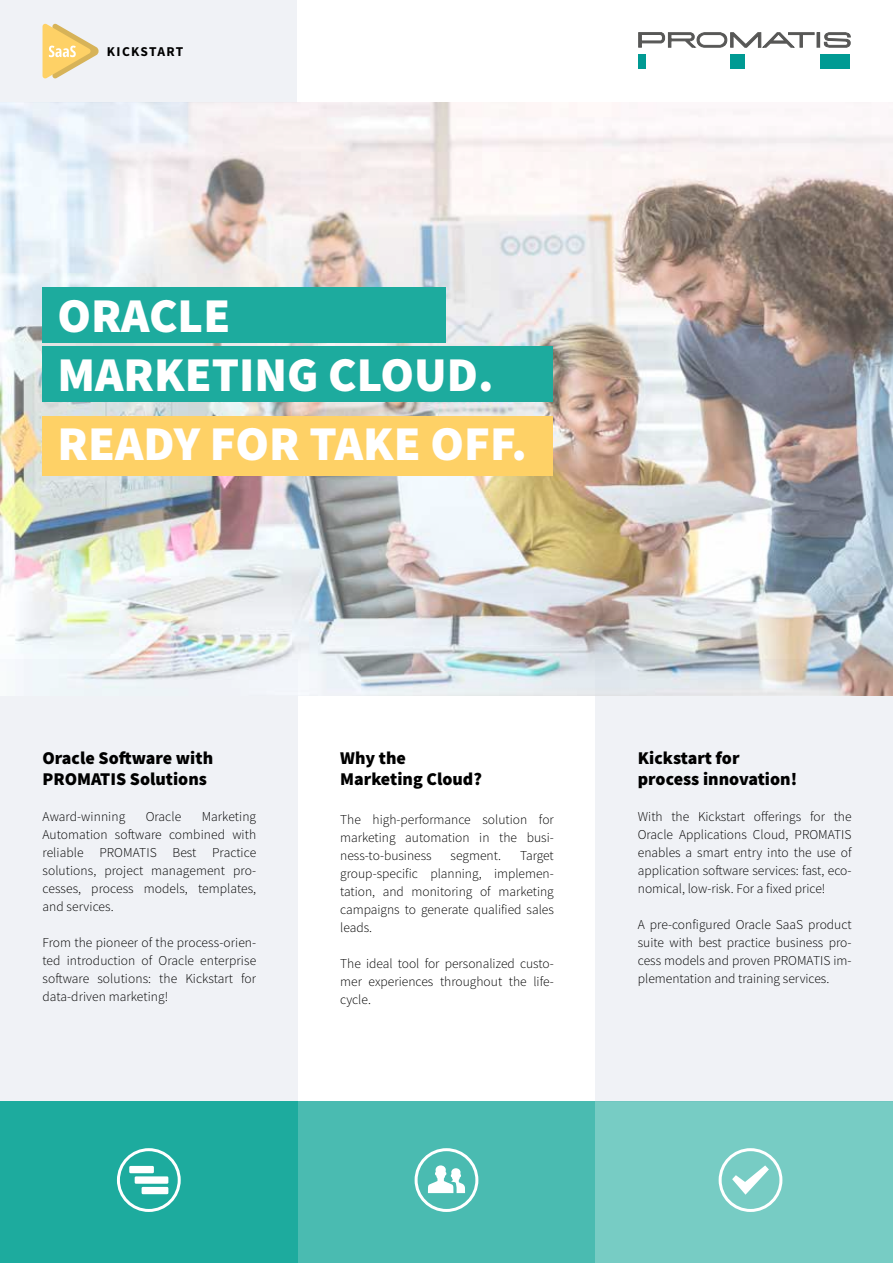
<style>
.page{position:relative;width:893px;height:1263px;background:#fff}
.page>*{position:absolute;margin:0;border:0;box-sizing:border-box;transform-origin:0 0}
.t1{font:900 48.6px/58.8px "Source Sans Pro";color:#fff}
.t2{font:900 18px/21px "Source Sans Pro";color:#000}
.t3{font:300 13.5px/18px "Source Sans Pro";color:#000;text-align:justify}
.t4{font:700 13.5px "Source Sans Pro";letter-spacing:.09em;color:#000}
</style>
<div class="page">
<div style="left:0;top:659px;width:298px;height:442px;background:#f0f2f6"></div>
<div style="left:595px;top:659px;width:298px;height:442px;background:#f0f2f6"></div>
<div style="left:0;top:0;width:298px;height:102px;background:#f0f2f6"></div>
<img style="left:0;top:102px;width:893px;height:593px">
<div style="left:816px;top:32px;width:4px;height:16px;border:1px solid #575756"></div>
<svg style="left:823px;top:32px;width:28px;height:16px"></svg>
<div style="left:638px;top:54px;width:8px;height:15px;background:#009a93"></div>
<div style="left:730px;top:54px;width:15px;height:15px;background:#009a93"></div>
<div style="left:820px;top:54px;width:30px;height:15px;background:#009a93"></div>
<svg style="left:638px;top:32px;width:177px;height:16px"></svg>
<div style="left:0;top:1101px;width:298px;height:162px;background:#1dab9e"></div>
<div style="left:298px;top:1101px;width:297px;height:162px;background:#4abbb1"></div>
<div style="left:43px;top:416px;width:510px;height:60px;background:#fed166"></div>
<div style="left:595px;top:1101px;width:298px;height:162px;background:#77ccc4"></div>
<div style="left:129px;top:1166px;width:25px;height:7px;background:#fff"></div>
<div style="left:135px;top:1176px;width:33px;height:8px;background:#fff"></div>
<div style="left:142px;top:1187px;width:26px;height:7px;background:#fff"></div>
<div style="left:117px;top:1148px;width:64px;height:64px;border:3px solid #fff;border-radius:50%"></div>
<div style="left:719px;top:1148px;width:63px;height:64px;border:3px solid #fff;border-radius:50%"></div>
<div style="left:415px;top:1148px;width:63px;height:64px;border:3px solid #fff;border-radius:50%"></div>
<svg style="left:428px;top:1165px;width:37px;height:28px"></svg>
<svg style="left:732px;top:1165px;width:37px;height:30px"></svg>
<svg style="left:43px;top:23px;width:56px;height:56px"></svg>
<div style="left:43px;top:288px;width:403px;height:55px;background:#1dab9e"></div>
<div style="left:43px;top:347px;width:510px;height:55px;background:#1dab9e"></div>
<p class="t4" style="left:107px;top:43px;width:78px">KICKSTART</p>
<h1 class="t1" style="left:57px;top:285px;width:438px">ORACLE<br>MARKETING CLOUD.</h1>
<h1 class="t1" style="left:57px;top:414px;width:471px">READY FOR TAKE OFF.</h1>
<h2 class="t2" style="left:43px;top:747px;width:172px">Oracle Software with<br>PROMATIS Solutions</h2>
<p class="t3" style="left:43px;top:807px;width:84px">Award-winning</p>
<p class="t3" style="left:146px;top:807px;width:37px">Oracle</p>
<p class="t3" style="left:43px;top:807px;width:215px;text-indent:159px">Marketing Automation software combined with reliable PROMATIS Best Practice solutions, project management pro&shy;cesses, process models, templates, and services.</p>
<p class="t3" style="left:43px;top:933px;width:215px">From the pioneer of the process-orien&shy;ted introduction of Oracle enterprise software solutions: the Kickstart for data-driven marketing!</p>
<h2 class="t2" style="left:340px;top:747px;width:143px">Why the<br>Marketing Cloud?</h2>
<p class="t3" style="left:340px;top:810px;width:215px">The high-performance solution for marketing automation in the busi&shy;ness-to-business</p>
<p class="t3" style="left:340px;top:846px;width:215px;text-indent:180px">Target group-specific planning, implemen&shy;tation, and monitoring of marketing campaigns to generate qualified sales leads.</p>
<p class="t3" style="left:340px;top:954px;width:215px">The ideal tool for personalized custo&shy;mer experiences throughout the life&shy;cycle.</p>
<p class="t3" style="left:451px;top:846px;width:52px">segment.</p>
<h2 class="t2" style="left:638px;top:747px;width:161px">Kickstart for process innovation!</h2>
<p class="t3" style="left:638px;top:807px;width:215px">With the Kickstart offerings for the Oracle Applications Cloud, PROMATIS enables a smart entry into the use of application software services: fast, eco&shy;nomical, low-risk. For a fixed price!</p>
<p class="t3" style="left:638px;top:915px;width:215px">A pre-configured Oracle SaaS product suite with best practice business pro&shy;cess models and proven PROMATIS im&shy;plementation and training services.</p>
</div>
